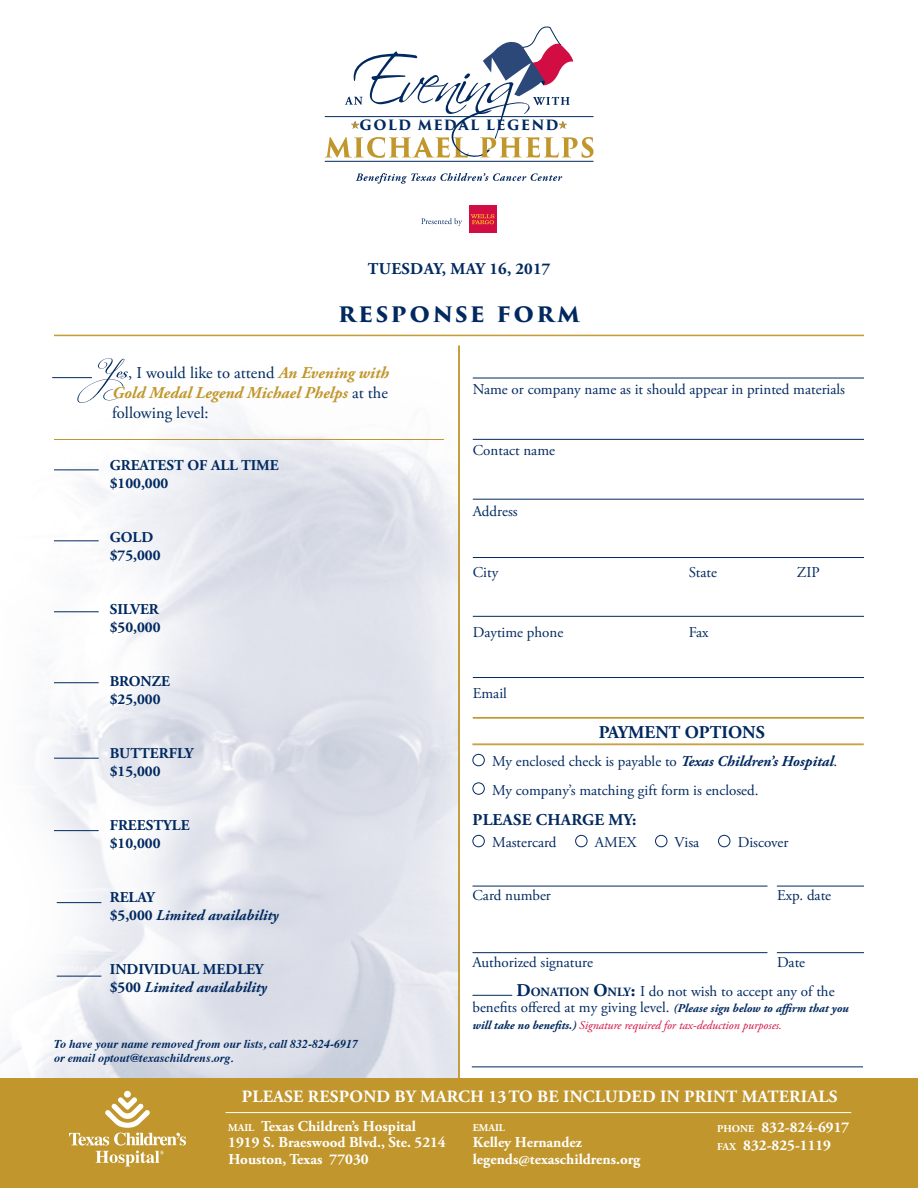
<style>
.page{position:relative;width:918px;height:1188px;background:#fff}
.page>*{position:absolute;margin:0;border:0;box-sizing:border-box;transform-origin:0 0}
.t1{font:700 24px "Trajan Pro 3";letter-spacing:.095em;color:#00295f}
.t2{font:700 18px "Adobe Garamond Pro";color:#00295f}
.t3{font:700 17.25px "Adobe Garamond Pro";letter-spacing:.015em;color:#fff}
.t4{font:16.5px "Adobe Garamond Pro";color:#00295f}
.t5{font:700 16.5px "Adobe Garamond Pro";letter-spacing:.015em;color:#00295f}
.t6{font:italic 700 16.5px "Adobe Garamond Pro";color:#c1972d}
.t7{font:15px "Adobe Garamond Pro";color:#00295f}
.t8{font:700 15px "Adobe Garamond Pro";color:#fff}
.t9{font:700 15px "Adobe Garamond Pro";color:#00295f}
.t10{font:italic 700 15px "Adobe Garamond Pro";color:#00295f}
.t11{font:700 15px "Adobe Garamond Pro";color:#fff}
.t12{font:700 13.8px "Trajan Pro 3";letter-spacing:.085em;color:#00295f}
.t13{font:italic 700 12px "Times";color:#00295f}
.t14{font:italic 12px "Adobe Garamond Pro";color:#d20d44}
.t15{font:700 10.5px "Adobe Garamond Pro";color:#fff}
.s1{font-weight:700;font-style:italic;color:#c1972d}
.s2{font-weight:400;font-style:normal;color:#00295f}
.s3{font-style:normal}
.s4{font-weight:700;font-style:italic}
.s5{font-weight:700;font-size:18px}
.s6{font-weight:700;font-size:12.6px}
.s7{font-weight:700;font-style:italic;font-size:12px}
.s8{font-weight:700;color:#00295f}
.s9{font-size:10.5px}
</style>
<div class="page">
<hr style="left:54px;top:335px;width:810px;height:1px;background:#c1972d">
<img style="left:0;top:345px;width:459px;height:734px">
<div style="left:0;top:1079px;width:918px;height:109px;background:#c1972d"></div>
<hr style="left:473px;top:717px;width:391px;height:1px;background:#c1972d">
<hr style="left:473px;top:718px;width:391px;height:1px;background:#c1972d">
<div style="left:473px;top:754px;width:12px;height:12px;border:1px solid #00295f;border-radius:50%"></div>
<div style="left:473px;top:782px;width:12px;height:13px;border:1px solid #00295f;border-radius:50%"></div>
<div style="left:473px;top:835px;width:12px;height:12px;border:1px solid #00295f;border-radius:50%"></div>
<div style="left:575px;top:835px;width:12px;height:12px;border:1px solid #00295f;border-radius:50%"></div>
<div style="left:655px;top:835px;width:12px;height:12px;border:1px solid #00295f;border-radius:50%"></div>
<div style="left:718px;top:835px;width:12px;height:12px;border:1px solid #00295f;border-radius:50%"></div>
<hr style="left:472px;top:995px;width:40px;height:1px;background:#00295f">
<hr style="left:472px;top:744px;width:392px;height:1px;background:#c1972d">
<hr style="left:472px;top:886px;width:296px;height:1px;background:#00295f">
<hr style="left:472px;top:952px;width:295px;height:1px;background:#00295f">
<hr style="left:777px;top:886px;width:87px;height:1px;background:#00295f">
<hr style="left:777px;top:952px;width:87px;height:1px;background:#00295f">
<hr style="left:473px;top:378px;width:391px;height:1px;background:#00295f">
<hr style="left:473px;top:439px;width:391px;height:1px;background:#00295f">
<hr style="left:473px;top:499px;width:391px;height:1px;background:#00295f">
<hr style="left:473px;top:557px;width:391px;height:1px;background:#00295f">
<hr style="left:473px;top:616px;width:391px;height:1px;background:#00295f">
<hr style="left:473px;top:677px;width:391px;height:1px;background:#00295f">
<hr style="left:459px;top:346px;width:1px;height:733px;background:#c1972d">
<hr style="left:458px;top:346px;width:1px;height:733px;background:#c1972d">
<hr style="left:54px;top:439px;width:390px;height:1px;background:#c1972d">
<hr style="left:226px;top:1112px;width:625px;height:1px;background:#fff">
<hr style="left:54px;top:470px;width:45px;height:1px;background:#00295f">
<hr style="left:54px;top:540px;width:45px;height:1px;background:#00295f">
<hr style="left:54px;top:611px;width:45px;height:1px;background:#00295f">
<hr style="left:54px;top:682px;width:45px;height:1px;background:#00295f">
<hr style="left:54px;top:758px;width:45px;height:1px;background:#00295f">
<hr style="left:54px;top:830px;width:45px;height:1px;background:#00295f">
<hr style="left:57px;top:902px;width:44px;height:1px;background:#00295f">
<hr style="left:57px;top:976px;width:44px;height:1px;background:#00295f">
<div style="left:124px;top:1091px;width:7px;height:7px;background:#fff;border-radius:50%"></div>
<svg style="left:69px;top:1097px;width:117px;height:69px"></svg>
<hr style="left:325px;top:161px;width:269px;height:1px;background:#00295f">
<svg style="left:325px;top:26px;width:269px;height:132px"></svg>
<svg style="left:356px;top:173px;width:206px;height:11px"></svg>
<div style="left:469px;top:205px;width:28px;height:28px;background:#d20d44"></div>
<svg style="left:471px;top:214px;width:23px;height:10px"></svg>
<svg style="left:421px;top:218px;width:41px;height:8px"></svg>
<hr style="left:472px;top:1066px;width:391px;height:1px;background:#00295f">
<svg style="left:77px;top:358px;width:51px;height:45px"></svg>
<div style="left:113px;top:386px;width:15px;height:13px;background:#fff;border-radius:50%"></div>
<hr style="left:52px;top:377px;width:40px;height:1px;background:#00295f">
<p class="t12" style="left:359px;top:115px;width:201px">GOLD MEDAL LEGEND</p>
<p class="t5" style="left:368px;top:259px;width:184px">TUESDAY, MAY 16, 2017</p>
<p class="t1" style="left:338px;top:296px;width:243px">response form</p>
<p class="t4" style="left:128px;top:363px;width:262px">, I would like to attend <span class="s1">An Evening with</span></p>
<p class="t6" style="left:112px;top:383px;width:277px">Gold Medal Legend Michael Phelps <span class="s2">at the</span></p>
<p class="t4" style="left:112px;top:402px;width:98px">following level:</p>
<p class="t9" style="left:110px;top:456px;width:170px">GREATEST OF ALL TIME</p>
<p class="t9" style="left:110px;top:474px;width:60px">$100,000</p>
<p class="t9" style="left:110px;top:528px;width:45px">GOLD</p>
<p class="t9" style="left:110px;top:546px;width:52px">$75,000</p>
<p class="t9" style="left:110px;top:600px;width:51px">SILVER</p>
<p class="t9" style="left:110px;top:618px;width:52px">$50,000</p>
<p class="t9" style="left:110px;top:672px;width:62px">BRONZE</p>
<p class="t9" style="left:110px;top:690px;width:52px">$25,000</p>
<p class="t9" style="left:110px;top:744px;width:85px">BUTTERFLY</p>
<p class="t9" style="left:110px;top:762px;width:52px">$15,000</p>
<p class="t9" style="left:110px;top:816px;width:81px">FREESTYLE</p>
<p class="t9" style="left:110px;top:834px;width:52px">$10,000</p>
<p class="t9" style="left:110px;top:888px;width:46px">RELAY</p>
<p class="t10" style="left:110px;top:907px;width:170px"><span class="s3">$5,000</span> Limited availability</p>
<p class="t9" style="left:110px;top:960px;width:155px">INDIVIDUAL MEDLEY</p>
<p class="t10" style="left:110px;top:979px;width:159px"><span class="s3">$500</span> Limited availability</p>
<p class="t13" style="left:54px;top:1032px;width:306px">To have your name removed from our lists, call 832-824-6917</p>
<p class="t13" style="left:54px;top:1047px;width:181px">or email optout@texaschildrens.org.</p>
<p class="t7" style="left:473px;top:381px;width:374px">Name or company name as it should appear in printed materials</p>
<p class="t7" style="left:473px;top:441px;width:84px">Contact name</p>
<p class="t7" style="left:473px;top:502px;width:46px">Address</p>
<p class="t7" style="left:473px;top:563px;width:27px">City</p>
<p class="t7" style="left:689px;top:563px;width:30px">State</p>
<p class="t7" style="left:797px;top:563px;width:24px">ZIP</p>
<p class="t7" style="left:473px;top:624px;width:92px">Daytime phone</p>
<p class="t7" style="left:689px;top:624px;width:21px">Fax</p>
<p class="t7" style="left:473px;top:684px;width:36px">Email</p>
<p class="t2" style="left:599px;top:721px;width:168px">PAYMENT OPTIONS</p>
<p class="t7" style="left:492px;top:752px;width:347px">My enclosed check is payable to <span class="s4">Texas Children’s Hospital</span>.</p>
<p class="t7" style="left:492px;top:781px;width:268px">My company’s matching gift form is enclosed.</p>
<p class="t5" style="left:473px;top:810px;width:165px">PLEASE CHARGE MY:</p>
<p class="t7" style="left:492px;top:833px;width:66px">Mastercard</p>
<p class="t7" style="left:595px;top:833px;width:43px">AMEX</p>
<p class="t7" style="left:675px;top:833px;width:26px">Visa</p>
<p class="t7" style="left:738px;top:833px;width:52px">Discover</p>
<p class="t7" style="left:472px;top:886px;width:80px">Card number</p>
<p class="t7" style="left:777px;top:886px;width:56px">Exp. date</p>
<p class="t7" style="left:472px;top:953px;width:122px">Authorized signature</p>
<p class="t7" style="left:777px;top:953px;width:30px">Date</p>
<p class="t7" style="left:516px;top:982px;width:320px"><span class="s5">D</span><span class="s6">ONATION</span> <span class="s5">O</span><span class="s6">NLY</span><span class="s5">:</span> I do not wish to accept any of the</p>
<p class="t7" style="left:472px;top:998px;width:378px">benefits offered at my giving level. <span class="s7">(Please sign below to affirm that you</span></p>
<p class="t14" style="left:472px;top:1018px;width:311px"><span class="s8">will take no benefits.)</span> Signature required for tax-deduction purposes.</p>
<p class="t3" style="left:242px;top:1087px;width:597px">PLEASE RESPOND BY MARCH 13TO BE INCLUDED IN PRINT MATERIALS</p>
<p class="t8" style="left:228px;top:1117px;width:189px"><span class="s9">MAIL</span> Texas Children’s Hospital</p>
<p class="t8" style="left:228px;top:1134px;width:219px">1919 S. Braeswood Blvd., Ste. 5214</p>
<p class="t8" style="left:228px;top:1150px;width:142px">Houston, Texas 77030</p>
<p class="t11" style="left:717px;top:1118px;width:134px"><span class="s9">PHONE</span> 832-824-6917</p>
<p class="t11" style="left:717px;top:1136px;width:115px"><span class="s9">FAX</span> 832-825-1119</p>
<p class="t15" style="left:473px;top:1121px;width:34px">EMAIL</p>
<p class="t8" style="left:473px;top:1134px;width:111px">Kelley Hernandez</p>
<p class="t8" style="left:473px;top:1150px;width:169px">legends@texaschildrens.org</p>
</div>
